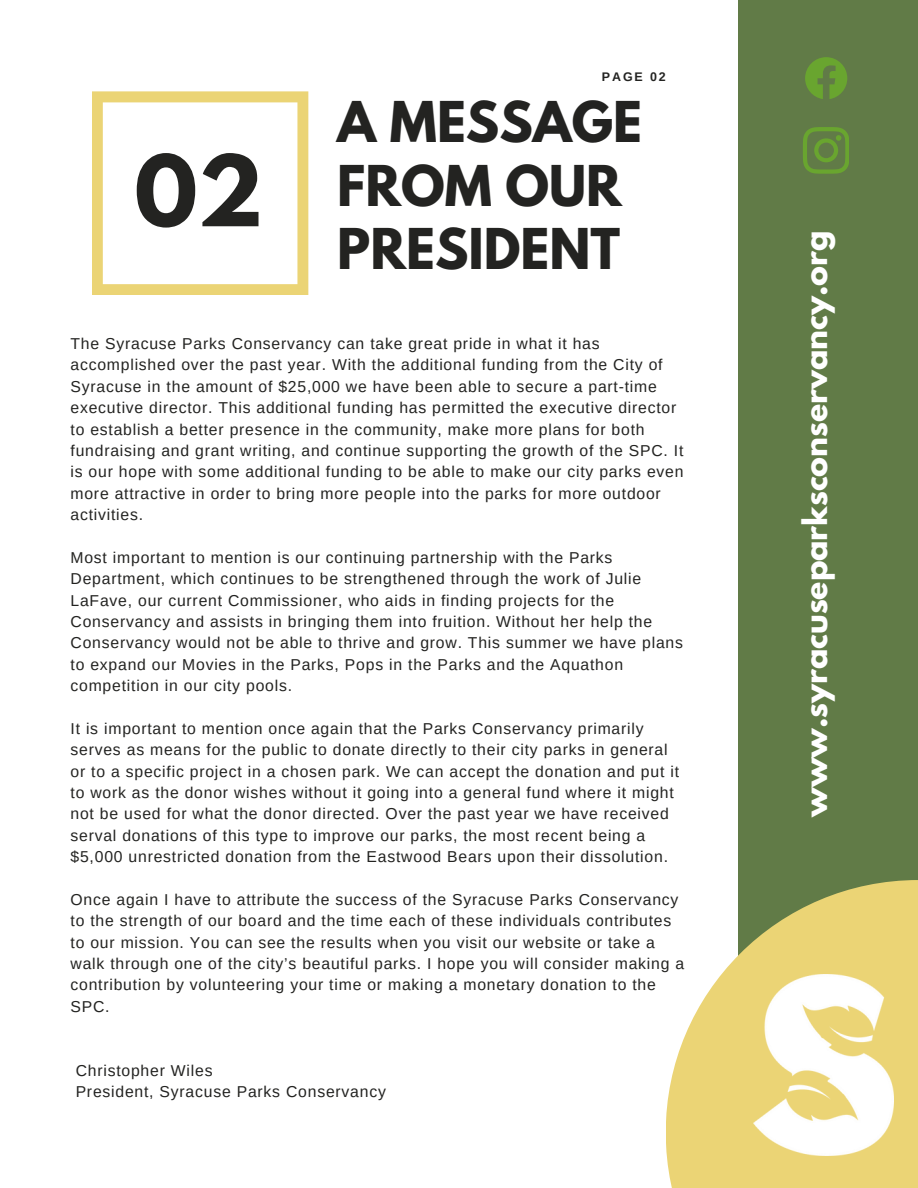
<style>
.page{position:relative;width:918px;height:1188px;background:#fff}
.page>*{position:absolute;margin:0;border:0;box-sizing:border-box;transform-origin:0 0}
.t1{font:700 87.15px "League Spartan";color:#232321}
.t2{font:700 49.8px/63.4px "League Spartan";color:#232321}
.t3{font:700 30px "League Spartan";color:#fff}
.t4{font:15.75px/21.3px "Arimo";letter-spacing:.05em;color:#232321}
.t5{font:700 12.45px "Arimo";letter-spacing:.15em;color:#232321}
</style>
<div class="page">
<div style="left:738px;top:0;width:180px;height:1188px;background:#617b47"></div>
<svg style="left:92px;top:91px;width:216px;height:204px"></svg>
<svg style="left:666px;top:880px;width:252px;height:308px;fill:#ebd475"></svg>
<img style="left:754px;top:974px;width:139px;height:181px">
<svg style="left:805px;top:57px;width:42px;height:42px"></svg>
<svg style="left:803px;top:127px;width:46px;height:46px"></svg>
<h3 class="t1" style="left:134px;top:148px;width:131px">02</h3>
<h3 class="t5" style="left:602px;top:70px;width:65px">PAGE 02</h3>
<h3 class="t2" style="left:337px;top:97px;width:306px">A MESSAGE<br>FROM OUR<br>PRESIDENT</h3>
<h2 class="t4" style="left:71px;top:333px;width:614px">The Syracuse Parks Conservancy can take great pride in what it has accomplished over the past year. With the additional funding from the City of Syracuse in the amount of $25,000 we have been able to secure a part-time executive director. This additional funding has permitted the executive director to establish a better presence in the community, make more plans for both fundraising and grant writing, and continue supporting the growth of the SPC. It is our hope with some additional funding to be able to make our city parks even more attractive in order to bring more people into the parks for more outdoor activities.</h2>
<p class="t4" style="left:71px;top:547px;width:614px">Most important to mention is our continuing partnership with the Parks Department, which continues to be strengthened through the work of Julie LaFave, our current Commissioner, who aids in finding projects for the Conservancy and assists in bringing them into fruition. Without her help the Conservancy would not be able to thrive and grow. This summer we have plans to expand our Movies in the Parks, Pops in the Parks and the Aquathon competition in our city pools.</p>
<p class="t4" style="left:71px;top:718px;width:610px">It is important to mention once again that the Parks Conservancy primarily serves as means for the public to donate directly to their city parks in general or to a specific project in a chosen park. We can accept the donation and put it to work as the donor wishes without it going into a general fund where it might not be used for what the donor directed. Over the past year we have received serval donations of this type to improve our parks, the most recent being a $5,000 unrestricted donation from the Eastwood Bears upon their dissolution.</p>
<p class="t4" style="left:71px;top:889px;width:615px">Once again I have to attribute the success of the Syracuse Parks Conservancy to the strength of our board and the time each of these individuals contributes to our mission. You can see the results when you visit our website or take a walk through one of the city’s beautiful parks. I hope you will consider making a contribution by volunteering your time or making a monetary donation to the SPC.</p>
<p class="t4" style="left:76px;top:1060px;width:312px">Christopher Wiles<br>President, Syracuse Parks Conservancy</p>
<h3 class="t3" style="left:800px;top:817px;width:588px;rotate:-90deg">www.syracuseparksconservancy.org</h3>
</div>
